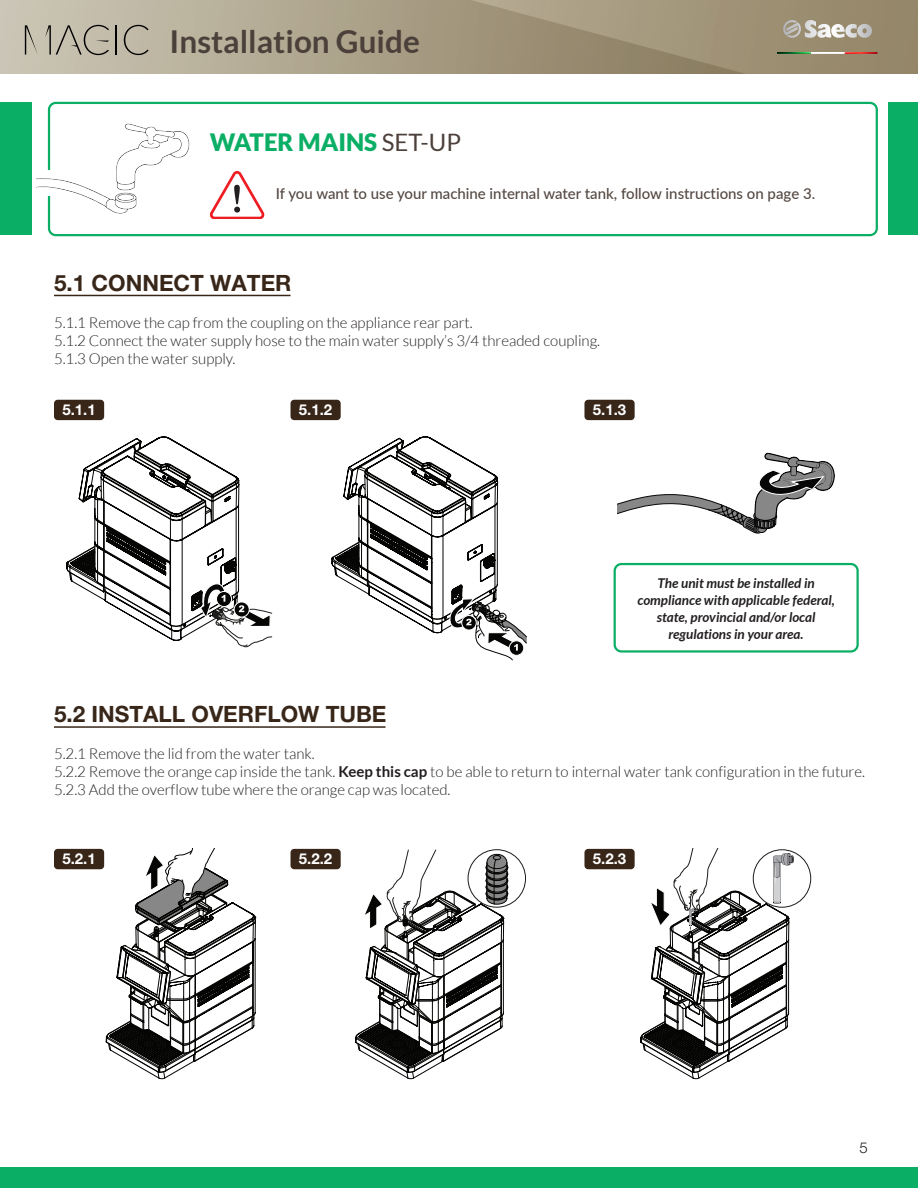
<style>
.page{position:relative;width:918px;height:1188px;background:#fff}
.page>*{position:absolute;margin:0;border:0;box-sizing:border-box;transform-origin:0 0}
.t1{font:700 31.5px "Lato";color:#4c403b}
.Titres{font:900 24px "Lato";color:#0bae65}
.Titres-2{font:700 22.5px "Helvetica Neue LT Pro";color:#382619}
.Titres-3{font:300 15px "Lato";color:#231f20}
.Titres-4{font:500 15px "Lato";color:#544842}
.Titres-5{font:700 15px "Helvetica Neue LT Pro";color:#fff}
.t2{font:300 15px "Helvetica Neue LT Pro";color:#231f20}
.Titres-6{font:italic 700 13.5px/17.1px "Lato";color:#231f20;text-align:center}
.s1{font-weight:400;color:#4c403b}
.s2{font-weight:700}
</style>
<div class="page">
<svg style="left:0;top:0;width:918px;height:73px;background:#a99e85"></svg>
<svg style="left:783px;top:20px;width:89px;height:18px;background:#bab4a7"></svg>
<svg style="left:778px;top:53px;width:33px;height:1px"></svg>
<hr style="left:811px;top:52px;width:34px;height:2px;background:#f2f3f4">
<svg style="left:845px;top:53px;width:32px;height:1px"></svg>
<hr style="left:778px;top:52px;width:99px;height:1px;background:#fff">
<hr style="left:116px;top:25px;width:1px;height:30px;background:#000">
<svg style="left:124px;top:25px;width:25px;height:30px"></svg>
<svg style="left:25px;top:25px;width:84px;height:30px;background:#aea899"></svg>
<div style="left:48px;top:102px;width:830px;height:134px;border:2px solid #0bae65;border-radius:7px"></div>
<svg style="left:332px;top:436px;width:195px;height:225px"></svg>
<div style="left:461px;top:615px;width:16px;height:15px;border:1px solid #fff;border-radius:50%"></div>
<svg style="left:67px;top:437px;width:206px;height:210px"></svg>
<div style="left:234px;top:602px;width:16px;height:15px;border:1px solid #fff;border-radius:50%"></div>
<div style="left:0;top:102px;width:31px;height:132px;background:#0bae65"></div>
<div style="left:888px;top:102px;width:30px;height:132px;background:#0bae65"></div>
<div style="left:614px;top:563px;width:245px;height:90px;border:2px solid #0bae65;border-radius:7px"></div>
<svg style="left:617px;top:453px;width:218px;height:81px"></svg>
<img style="left:37px;top:115px;width:153px;height:109px">
<hr style="left:54px;top:295px;width:237px;height:1px;background:#382619">
<hr style="left:54px;top:726px;width:332px;height:2px;background:#382619">
<svg style="left:106px;top:849px;width:150px;height:230px"></svg>
<svg style="left:355px;top:849px;width:153px;height:230px"></svg>
<svg style="left:640px;top:849px;width:154px;height:230px"></svg>
<div style="left:0;top:1168px;width:918px;height:20px;background:#0bae65"></div>
<svg style="left:210px;top:171px;width:54px;height:48px"></svg>
<div style="left:54px;top:400px;width:50px;height:20px;background:#382619;border-radius:4px"></div>
<div style="left:54px;top:849px;width:50px;height:20px;background:#382619;border-radius:4px"></div>
<div style="left:291px;top:849px;width:50px;height:20px;background:#382619;border-radius:4px"></div>
<div style="left:584px;top:849px;width:51px;height:20px;background:#382619;border-radius:4px"></div>
<div style="left:291px;top:400px;width:50px;height:20px;background:#382619;border-radius:4px"></div>
<div style="left:584px;top:400px;width:51px;height:20px;background:#382619;border-radius:4px"></div>
<p class="t1" style="left:170px;top:23px;width:252px">Installation Guide</p>
<p class="Titres" style="left:210px;top:128px;width:253px">WATER MAINS <span class="s1">SET-UP</span></p>
<p class="Titres-4" style="left:276px;top:182px;width:541px">If you want to use your machine internal water tank, follow instructions on page 3.</p>
<p class="Titres-2" style="left:54px;top:269px;width:239px">5.1 CONNECT WATER</p>
<p class="Titres-3" style="left:54px;top:315px;width:420px">5.1.1 Remove the cap from the coupling on the appliance rear part.</p>
<p class="Titres-3" style="left:54px;top:333px;width:548px">5.1.2 Connect the water supply hose to the main water supply’s 3/4 threaded coupling.</p>
<p class="Titres-3" style="left:54px;top:351px;width:183px">5.1.3 Open the water supply.</p>
<p class="Titres-5" style="left:62px;top:400px;width:35px">5.1.1</p>
<p class="Titres-5" style="left:299px;top:400px;width:35px">5.1.2</p>
<p class="Titres-5" style="left:593px;top:400px;width:35px">5.1.3</p>
<p class="Titres-6" style="left:637px;top:574px;width:199px">The unit must be installed in compliance with applicable federal, state, provincial and/or local regulations in your area.</p>
<p class="Titres-2" style="left:54px;top:700px;width:334px">5.2 INSTALL OVERFLOW TUBE</p>
<p class="Titres-3" style="left:54px;top:746px;width:262px">5.2.1 Remove the lid from the water tank.</p>
<p class="Titres-3" style="left:54px;top:764px;width:813px">5.2.2 Remove the orange cap inside the tank. <span class="s2">Keep this cap</span> to be able to return to internal water tank configuration in the future.</p>
<p class="Titres-3" style="left:54px;top:782px;width:398px">5.2.3 Add the overflow tube where the orange cap was located.</p>
<p class="Titres-5" style="left:62px;top:849px;width:35px">5.2.1</p>
<p class="Titres-5" style="left:299px;top:849px;width:35px">5.2.2</p>
<p class="Titres-5" style="left:593px;top:849px;width:35px">5.2.3</p>
<p class="t2" style="left:859px;top:1139px;width:10px">5</p>
</div>
